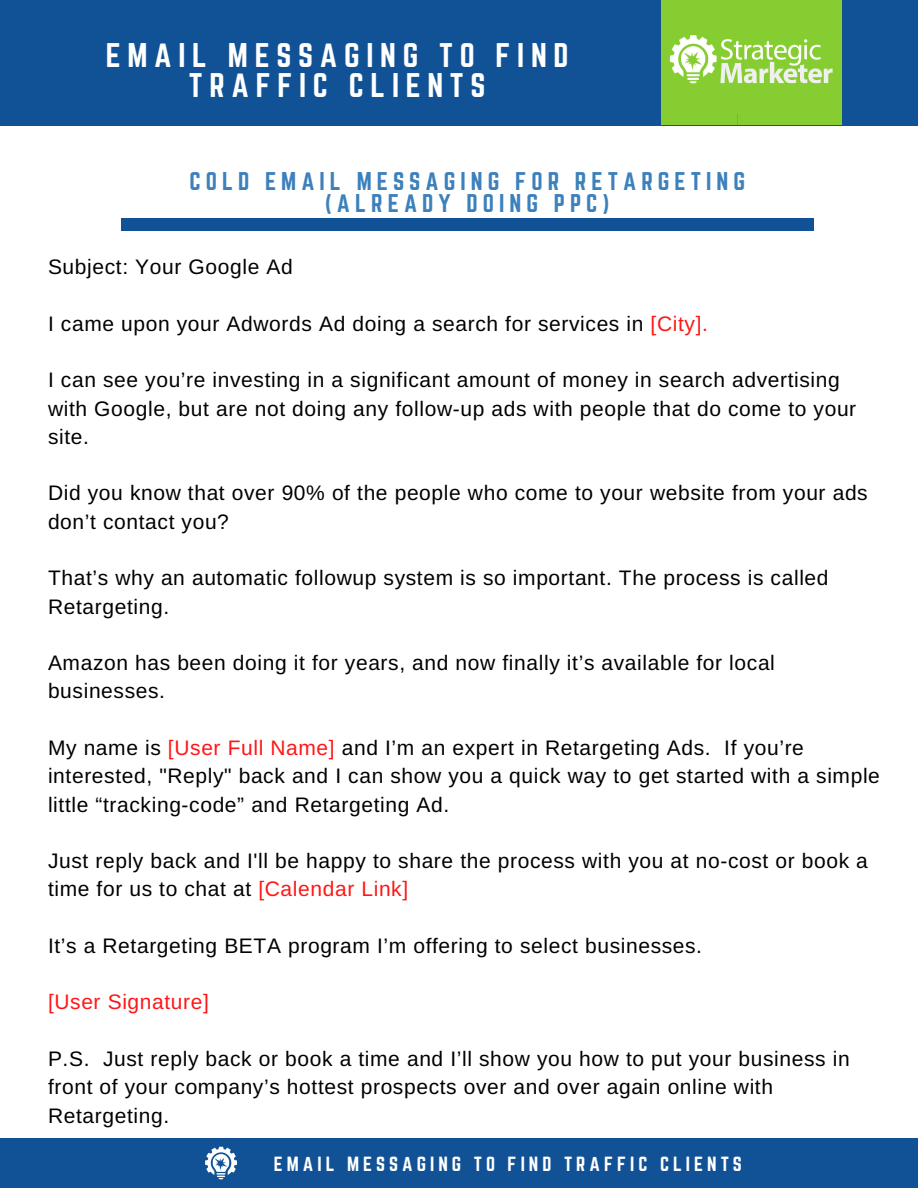
<style>
.page{position:relative;width:918px;height:1188px;background:#fff}
.page>*{position:absolute;margin:0;border:0;box-sizing:border-box;transform-origin:0 0}
.t1{font:30px/30.3px "Norwester";letter-spacing:.225em;color:#fff;text-align:center}
.t2{font:22.5px/23px "Norwester";letter-spacing:.225em;color:#3c80bc;text-align:center}
.t3{font:21px/28.3px "Arimo";letter-spacing:.03em;color:#000}
.t4{font:21px "Arimo";letter-spacing:.03em;color:#ff1616}
.t5{font:18px "Norwester";letter-spacing:.225em;color:#fff}
.s1{color:#ff1616}
</style>
<div class="page">
<div style="left:121px;top:218px;width:693px;height:13px;background:#115296"></div>
<div style="left:0;top:1139px;width:918px;height:49px;background:#115296"></div>
<img style="left:205px;top:1146px;width:32px;height:34px">
<div style="left:0;top:0;width:918px;height:125px;background:#115296"></div>
<div style="left:662px;top:0;width:180px;height:114px;background:#86cd31"></div>
<div style="left:662px;top:114px;width:180px;height:10px;background:#86cd31"></div>
<img style="left:669px;top:35px;width:164px;height:49px">
<h1 class="t1" style="left:106px;top:41px;width:464px">EMAIL MESSAGING TO FIND<br>TRAFFIC CLIENTS</h1>
<p class="t2" style="left:189px;top:170px;width:557px">COLD EMAIL MESSAGING FOR RETARGETING (ALREADY DOING PPC)</p>
<p class="t3" style="left:48px;top:253px;width:246px">Subject: Your Google Ad</p>
<p class="t3" style="left:48px;top:309px;width:661px">I came upon your Adwords Ad doing a search for services in <span class="s1">[City].</span></p>
<p class="t3" style="left:48px;top:366px;width:810px">I can see you’re investing in a significant amount of money in search advertising with Google, but are not doing any follow-up ads with people that do come to your site.</p>
<p class="t3" style="left:48px;top:479px;width:821px">Did you know that over 90% of the people who come to your website from your ads don’t contact you?</p>
<p class="t3" style="left:48px;top:564px;width:782px">That’s why an automatic followup system is so important. The process is called<br>Retargeting.</p>
<p class="t3" style="left:48px;top:649px;width:728px">Amazon has been doing it for years, and now finally it’s available for local businesses.</p>
<p class="t3" style="left:48px;top:733px;width:833px">My name is <span class="s1">[User Full Name]</span> and I’m an expert in Retargeting Ads. If you’re interested, "Reply" back and I can show you a quick way to get started with a simple little “tracking-code” and Retargeting Ad.</p>
<p class="t3" style="left:48px;top:847px;width:821px">Just reply back and I'll be happy to share the process with you at no-cost or book a time for us to chat at <span class="s1">[Calendar Link]</span></p>
<p class="t3" style="left:48px;top:931px;width:656px">It’s a Retargeting BETA program I’m offering to select businesses.</p>
<p class="t4" style="left:48px;top:990px;width:162px">[User Signature]</p>
<p class="t3" style="left:48px;top:1045px;width:803px">P.S. Just reply back or book a time and I’ll show you how to put your business in front of your company’s hottest prospects over and over again online with<br>Retargeting.</p>
<p class="t5" style="left:274px;top:1155px;width:470px">EMAIL MESSAGING TO FIND TRAFFIC CLIENTS</p>
</div>
